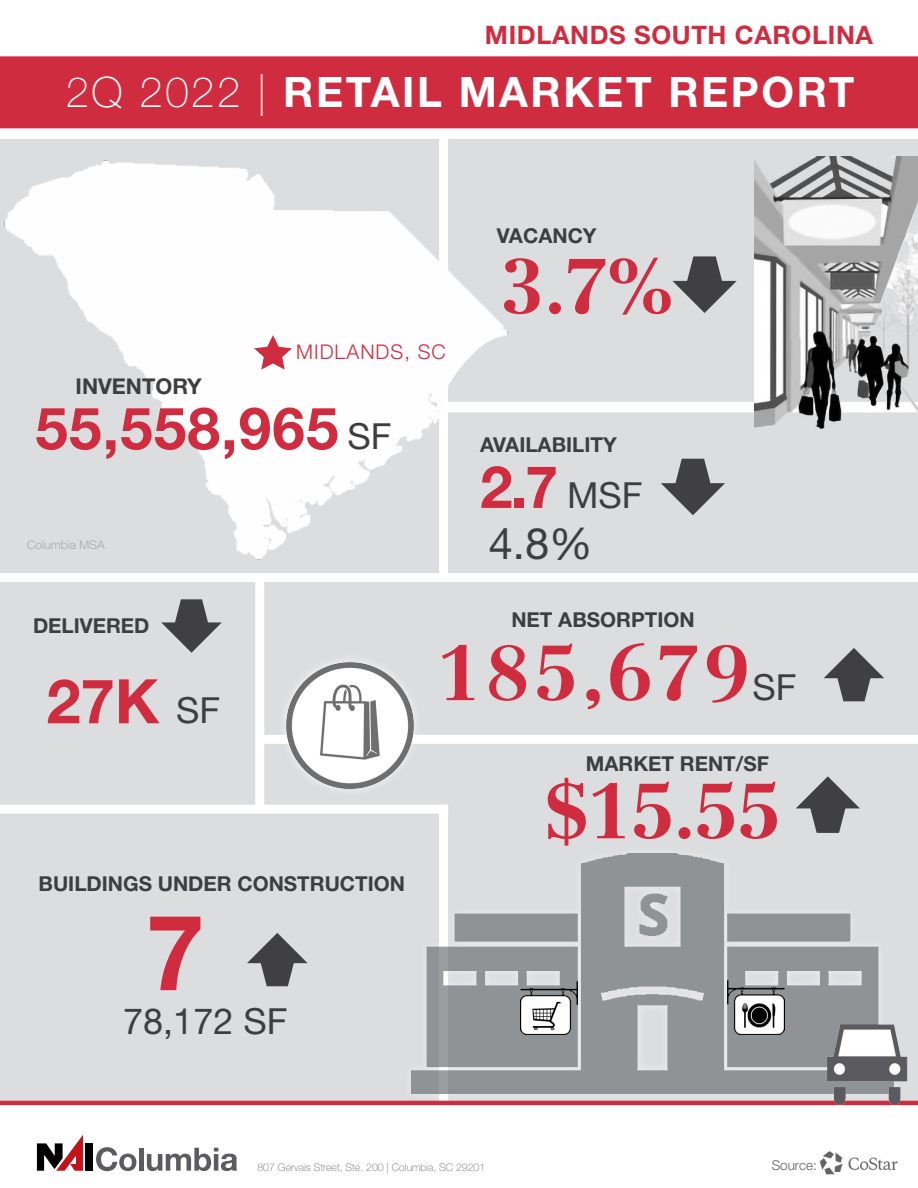
<style>
.page{position:relative;width:918px;height:1188px;background:#fff}
.page>*{position:absolute;margin:0;border:0;box-sizing:border-box;transform-origin:0 0}
.t1{font:700 105px "Helvetica Neue LT Std";color:#d02c40}
.t2{font:700 76.5px "Centennial LT Std";letter-spacing:.04em;color:#d02c40}
.t3{font:700 61.5px "Helvetica Neue LT Std";color:#d02c40}
.t4{font:700 58.5px "Helvetica Neue LT Std";letter-spacing:.02em;color:#d02c40}
.t5{font:43.5px "Helvetica Neue LT Std";color:#3e3e3f}
.t6{font:700 42px "Helvetica Neue LT Std";letter-spacing:.06em;color:#fff}
.t7{font:36px "Helvetica Neue LT Std";color:#3e3e3f}
.t8{font:700 25.5px "Helvetica Neue LT Std";letter-spacing:.025em;color:#d02c40}
.t9{font:700 21.75px "Helvetica Neue LT Std";color:#3e3e3f}
.t10{font:700 20.55px "Helvetica Neue LT Std";color:#3e3e3f}
.t11{font:300 20.25px "Helvetica Neue LT Std";letter-spacing:.05em;color:#d02c40}
.t12{font:300 13.5px "Helvetica Neue LT Std";color:#636366}
.t13{font:300 12px "Helvetica Neue LT Std";color:#a8a9ad}
.t14{font:100 10.5px "Helvetica Neue LT Std";color:#62656a}
.s1{font-weight:100}
.s2{font-weight:400;font-size:36px;color:#3e3e3f}
.s3{font-family:"Helvetica Neue LT Std";font-weight:400;font-size:36px;color:#3e3e3f}
</style>
<div class="page">
<div style="left:0;top:56px;width:918px;height:73px;background:#d02c40"></div>
<div style="left:86px;top:1143px;width:7px;height:28px;background:#000001"></div>
<svg style="left:37px;top:1135px;width:46px;height:36px"></svg>
<svg style="left:96px;top:1147px;width:40px;height:24px"></svg>
<div style="left:139px;top:1148px;width:5px;height:23px;background:#5c5c5f"></div>
<svg style="left:147px;top:1148px;width:90px;height:23px"></svg>
<img style="left:820px;top:1151px;width:78px;height:23px">
<div style="left:0;top:139px;width:918px;height:962px;background:#dcdddf"></div>
<div style="left:260px;top:735px;width:658px;height:9px;background:#fff"></div>
<div style="left:0;top:805px;width:448px;height:9px;background:#fff"></div>
<div style="left:439px;top:805px;width:9px;height:302px;background:#fff"></div>
<div style="left:255px;top:579px;width:9px;height:230px;background:#fff"></div>
<hr style="left:0;top:1101px;width:918px;height:4px;background:#d02c40">
<div style="left:0;top:573px;width:918px;height:9px;background:#fff"></div>
<div style="left:446px;top:402px;width:472px;height:10px;background:#fff"></div>
<svg style="left:661px;top:459px;width:64px;height:56px"></svg>
<svg style="left:672px;top:256px;width:65px;height:57px"></svg>
<svg style="left:824px;top:648px;width:60px;height:53px"></svg>
<svg style="left:161px;top:599px;width:61px;height:54px"></svg>
<svg style="left:247px;top:933px;width:61px;height:53px"></svg>
<img style="left:4px;top:139px;width:525px;height:444px">
<svg style="left:248px;top:331px;width:50px;height:44px;background:#f2cacf"></svg>
<img style="left:755px;top:156px;width:163px;height:273px">
<div style="left:402px;top:844px;width:501px;height:259px;background:#fff;opacity:.75"></div>
<img style="left:412px;top:854px;width:481px;height:240px">
<div style="left:274px;top:652px;width:149px;height:146px;background:#dcdddf"></div>
<img style="left:275px;top:661px;width:144px;height:128px">
<img style="left:806px;top:1010px;width:112px;height:96px">
<img style="left:727px;top:981px;width:57px;height:53px">
<img style="left:520px;top:981px;width:58px;height:54px">
<div style="left:525px;top:999px;width:42px;height:33px;background:#fff;border-radius:17px"></div>
<img style="left:532px;top:1002px;width:30px;height:28px">
<svg style="left:796px;top:776px;width:64px;height:57px"></svg>
<p class="t8" style="left:485px;top:20px;width:390px">MIDLANDS SOUTH CAROLINA</p>
<p class="t6" style="left:66px;top:66px;width:790px"><span class="s1">2Q 2022 |</span> RETAIL MARKET REPORT</p>
<p class="t10" style="left:497px;top:223px;width:101px">VACANCY</p>
<p class="t11" style="left:296px;top:340px;width:151px">MIDLANDS, SC</p>
<p class="t9" style="left:76px;top:372px;width:128px">INVENTORY</p>
<p class="t4" style="left:35px;top:392px;width:358px">55,558,965 <span class="s2">SF</span></p>
<p class="t13" style="left:27px;top:537px;width:79px">Columbia MSA</p>
<p class="t10" style="left:33px;top:613px;width:118px">DELIVERED</p>
<p class="t2" style="left:501px;top:240px;width:174px">3.7%</p>
<p class="t10" style="left:480px;top:432px;width:138px">AVAILABILITY</p>
<p class="t4" style="left:480px;top:451px;width:164px">2.7 <span class="s2">MSF</span></p>
<p class="t5" style="left:489px;top:517px;width:105px">4.8%</p>
<p class="t10" style="left:511px;top:607px;width:185px">NET ABSORPTION</p>
<p class="t3" style="left:46px;top:663px;width:175px">27K <span class="s2">SF</span></p>
<p class="t10" style="left:39px;top:870px;width:368px">BUILDINGS UNDER CONSTRUCTION</p>
<p class="t1" style="left:146px;top:888px;width:60px">7</p>
<p class="t7" style="left:123px;top:1000px;width:166px">78,172 SF</p>
<p class="t2" style="left:437px;top:627px;width:361px">185,679<span class="s3">SF</span></p>
<p class="t10" style="left:586px;top:751px;width:185px">MARKET RENT/SF</p>
<p class="t2" style="left:544px;top:765px;width:239px">$15.55</p>
<p class="t14" style="left:257px;top:1162px;width:229px">807 Gervais Street, Ste. 200 | Columbia, SC 29201</p>
<p class="t12" style="left:772px;top:1157px;width:47px">Source:</p>
</div>
